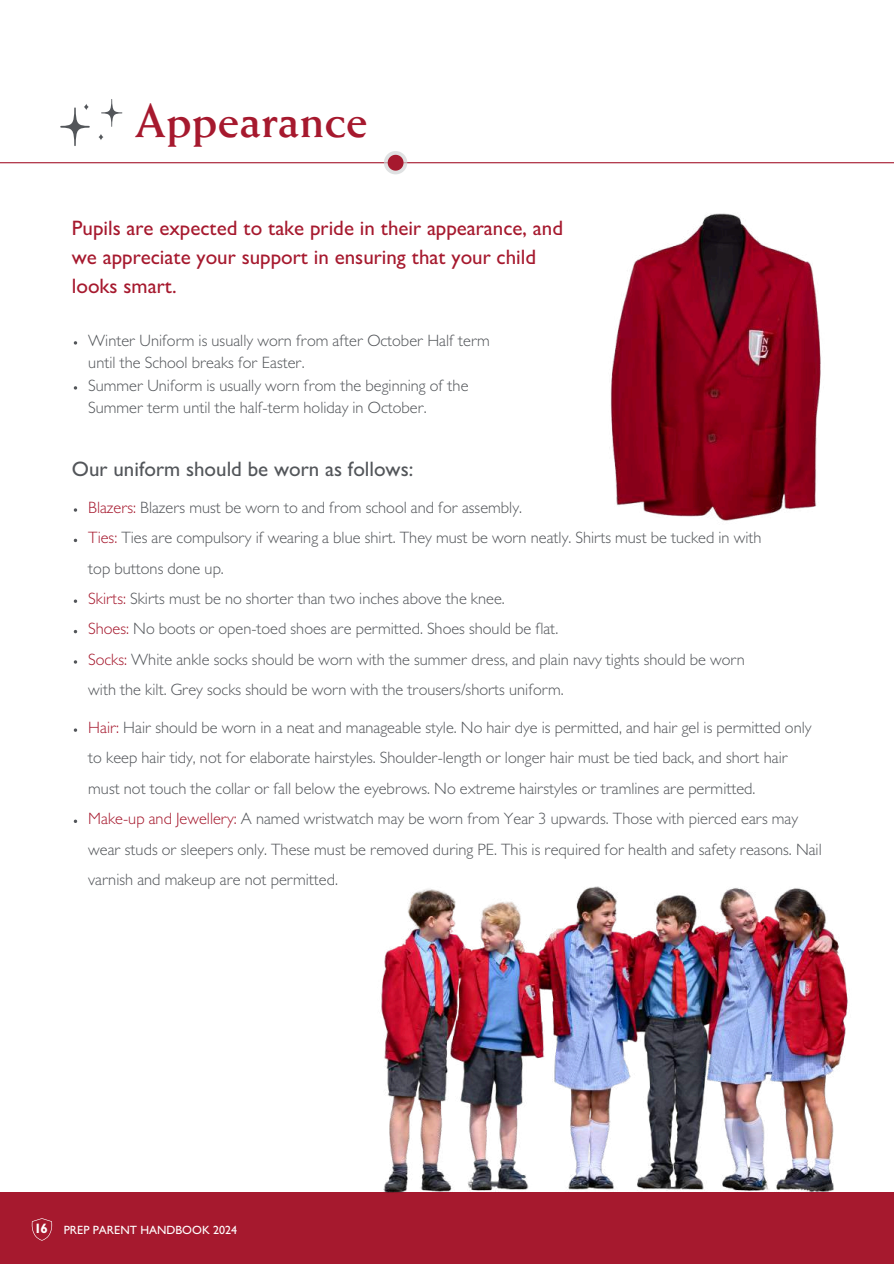
<style>
.page{position:relative;width:894px;height:1264px;background:#fff}
.page>*{position:absolute;margin:0;border:0;box-sizing:border-box;transform-origin:0 0}
.t1{font:700 48px "Weiss Std";color:#a6192e}
.t2{font:500 21px/29.2px "Gill Sans";color:#a6192e}
.t3{font:500 21px "Gill Sans";color:#53565a}
.t4{font:300 16.5px/30.3px "Gill Sans";color:#53565a}
.t5{font:500 12px "Gill Sans";color:#fff}
.s1{color:#a6192e}
.s2{font-weight:700;font-size:13.5px}
</style>
<div class="page">
<div style="left:0;top:1191px;width:893px;height:72px;background:#a6192e"></div>
<hr style="left:0;top:162px;width:893px;height:1px;background:#a6192e">
<img style="left:548px;top:162px;width:340px;height:359px">
<svg style="left:101px;top:99px;width:21px;height:28px"></svg>
<svg style="left:98px;top:134px;width:5px;height:6px"></svg>
<svg style="left:60px;top:104px;width:30px;height:42px"></svg>
<svg style="left:31px;top:1218px;width:22px;height:22px"></svg>
<svg style="left:384px;top:151px;width:23px;height:23px"></svg>
<img style="left:341px;top:886px;width:538px;height:307px">
<svg style="left:74px;top:599px;width:3px;height:4px"></svg>
<svg style="left:74px;top:819px;width:3px;height:4px"></svg>
<h1 class="t1" style="left:135px;top:102px;width:234px">Appearance</h1>
<p class="t2" style="left:72px;top:216px;width:492px">Pupils are expected to take pride in their appearance, and we appreciate your support in ensuring that your child looks smart.</p>
<p class="t4" style="left:88px;top:331px;width:403px;line-height:22.5px">Winter Uniform is usually worn from after October Half term until the School breaks for Easter.<br>Summer Uniform is usually worn from the beginning of the Summer term until the half-term holiday in October.</p>
<p class="t3" style="left:72px;top:461px;width:343px">Our uniform should be worn as follows:</p>
<p class="t4" style="left:88px;top:494px;width:674px"><span class="s1">Blazers:</span> Blazers must be worn to and from school and for assembly.<br><span class="s1">Ties:</span> Ties are compulsory if wearing a blue shirt. They must be worn neatly. Shirts must be tucked in with top buttons done up.<br><span class="s1">Skirts:</span> Skirts must be no shorter than two inches above the knee.<br><span class="s1">Shoes:</span> No boots or open-toed shoes are permitted. Shoes should be flat.<br><span class="s1">Socks:</span> White ankle socks should be worn with the summer dress, and plain navy tights should be worn with the kilt. Grey socks should be worn with the trousers/shorts uniform.</p>
<p class="t4" style="left:88px;top:714px;width:734px"><span class="s1">Hair:</span> Hair should be worn in a neat and manageable style. No hair dye is permitted, and hair gel is permitted only to keep hair tidy, not for elaborate hairstyles. Shoulder-length or longer hair must be tied back, and short hair must not touch the collar or fall below the eyebrows. No extreme hairstyles or tramlines are permitted.<br><span class="s1">Make-up and Jewellery:</span> A named wristwatch may be worn from Year 3 upwards. Those with pierced ears may wear studs or sleepers only. These must be removed during PE. This is required for health and safety reasons. Nail varnish and makeup are not permitted.</p>
<p class="t5" style="left:34px;top:1225px;width:204px"><span class="s2">16</span> PREP PARENT HANDBOOK 2024</p>
</div>
